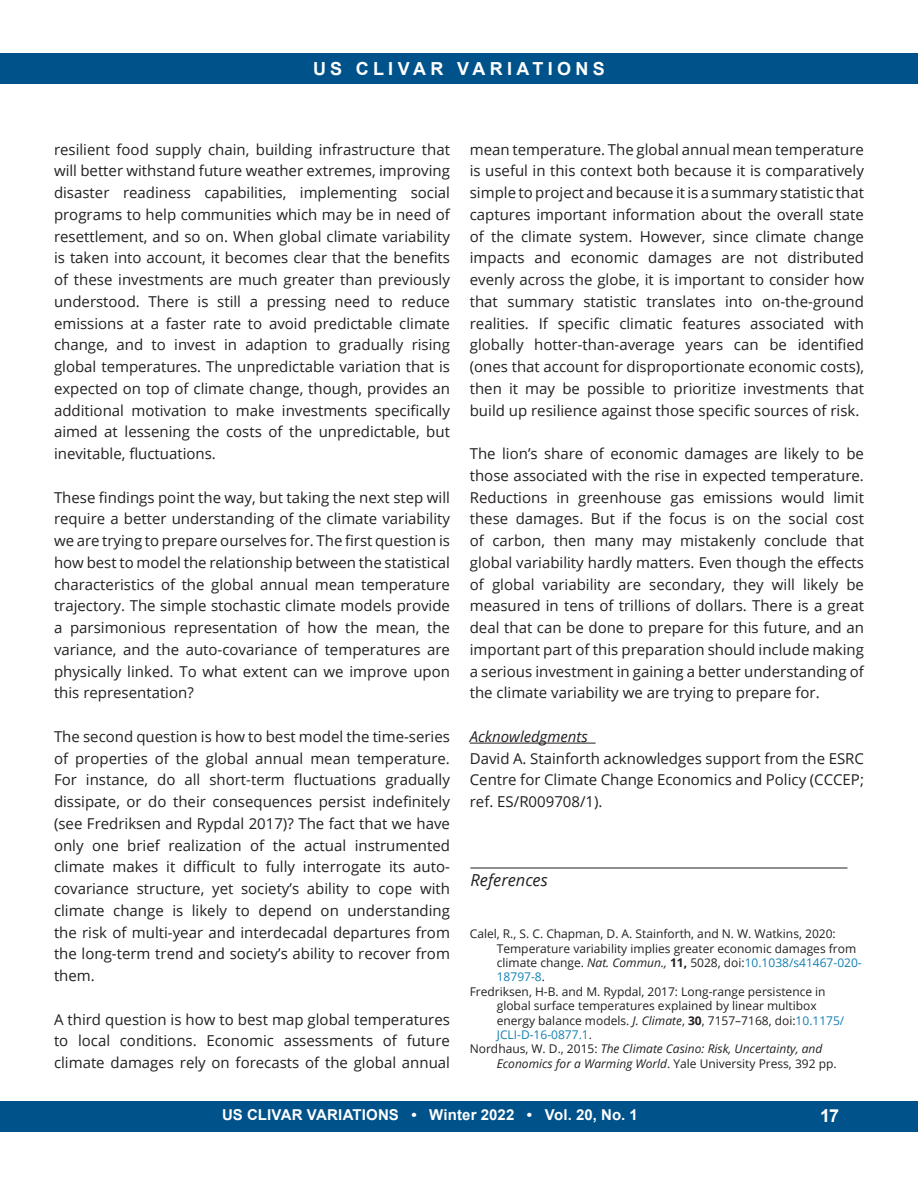
<style>
.page{position:relative;width:918px;height:1188px;background:#fff}
.page>*{position:absolute;margin:0;border:0;box-sizing:border-box;transform-origin:0 0}
.t1{font:700 18px "Arial";letter-spacing:.235em;color:#fff}
.t2{font:italic 16.5px "Open Sans";color:#231f20}
.Body_Text{font:15px/21.8px "Open Sans";color:#231f20;text-align:justify}
.t3{font:700 15px "Arial";letter-spacing:.01em;color:#fff}
.t4{font:italic 15px "Open Sans";color:#231f20}
.t5{font:12px/14.4px "Open Sans";color:#231f20}
.t6{font:italic 12px/14.4px "Open Sans";color:#231f20}
.s1{font-style:italic}
.s2{font-weight:700}
.s3{color:#137fb2}
.s4{font-style:normal}
</style>
<div class="page">
<div style="left:0;top:53px;width:918px;height:31px;background:#00528a"></div>
<div style="left:0;top:1101px;width:918px;height:31px;background:#00528a"></div>
<hr style="left:470px;top:868px;width:378px;height:1px;background:#231f20">
<hr style="left:470px;top:743px;width:126px;height:1px;background:#231f20">
<p class="t1" style="left:313px;top:57px;width:293px">US CLIVAR VARIATIONS</p>
<p class="Body_Text" style="left:54px;top:138px;width:398px">resilient food supply chain, building infrastructure that will better withstand future weather extremes, improving disaster readiness capabilities, implementing social programs to help communities which may be in need of resettlement, and so on. When global climate variability is taken into account, it becomes clear that the benefits of these investments are much greater than previously understood. There is still a pressing need to reduce emissions at a faster rate to avoid predictable climate change, and to invest in adaption to gradually rising global temperatures. The unpredictable variation that is expected on top of climate change, though, provides an additional motivation to make investments specifically aimed at lessening the costs of the unpredictable, but inevitable, fluctuations.</p>
<p class="Body_Text" style="left:54px;top:486px;width:398px">These findings point the way, but taking the next step will require a better understanding of the climate variability we are trying to prepare ourselves for. The first question is how best to model the relationship between the statistical characteristics of the global annual mean temperature trajectory. The simple stochastic climate models provide a parsimonious representation of how the mean, the variance, and the auto-covariance of temperatures are physically linked. To what extent can we improve upon this representation?</p>
<p class="Body_Text" style="left:54px;top:725px;width:398px">The second question is how to best model the time-series of properties of the global annual mean temperature.<br>For instance, do all short-term fluctuations gradually dissipate, or do their consequences persist indefinitely (see Fredriksen and Rypdal 2017)? The fact that we have only one brief realization of the actual instrumented climate makes it difficult to fully interrogate its auto&shy;covariance structure, yet society’s ability to cope with climate change is likely to depend on understanding the risk of multi-year and interdecadal departures from the long-term trend and society’s ability to recover from them.</p>
<p class="Body_Text" style="left:54px;top:1008px;width:398px">A third question is how to best map global temperatures to local conditions. Economic assessments of future climate damages rely on forecasts of the global annual</p>
<p class="Body_Text" style="left:470px;top:138px;width:396px">mean temperature. The global annual mean temperature is useful in this context both because it is comparatively simple to project and because it is a summary statistic that captures important information about the overall state of the climate system. However, since climate change impacts and economic damages are not distributed evenly across the globe, it is important to consider how that summary statistic translates into on-the-ground realities. If specific climatic features associated with globally hotter-than-average years can be identified (ones that account for disproportionate economic costs), then it may be possible to prioritize investments that build up resilience against those specific sources of risk.</p>
<p class="Body_Text" style="left:470px;top:443px;width:396px">The lion’s share of economic damages are likely to be those associated with the rise in expected temperature.<br>Reductions in greenhouse gas emissions would limit these damages. But if the focus is on the social cost of carbon, then many may mistakenly conclude that global variability hardly matters. Even though the effects of global variability are secondary, they will likely be measured in tens of trillions of dollars. There is a great deal that can be done to prepare for this future, and an important part of this preparation should include making a serious investment in gaining a better understanding of the climate variability we are trying to prepare for.</p>
<p class="t4" style="left:470px;top:726px;width:120px">Acknowledgments</p>
<p class="Body_Text" style="left:470px;top:747px;width:396px">David A. Stainforth acknowledges support from the ESRC Centre for Climate Change Economics and Policy (CCCEP; ref. ES/R009708/1).</p>
<p class="t2" style="left:470px;top:869px;width:79px">References</p>
<p class="t5" style="left:497px;top:926px;width:367px;text-indent:-27px">Calel, R., S. C. Chapman, D. A. Stainforth, and N. W. Watkins, 2020:<br>Temperature variability implies greater economic damages from climate change. <span class="s1">Nat. Commun.,</span> <span class="s2">11,</span> 5028, doi:<span class="s3">10.1038/s41467-020- 18797-8</span>.</p>
<p class="t5" style="left:497px;top:984px;width:349px;text-indent:-27px">Fredriksen, H-B. and M. Rypdal, 2017: Long-range persistence in global surface temperatures explained by linear multibox energy balance models. <span class="s1">J. Climate</span>, <span class="s2">30</span>, 7157–7168, doi:<span class="s3">10.1175/ JCLI-D-16-0877.1</span>.</p>
<p class="t6" style="left:497px;top:1042px;width:341px;text-indent:-27px"><span class="s4">Nordhaus, W. D., 2015:</span> The Climate Casino: Risk, Uncertainty, and<br>Economics for a Warming World<span class="s4">. Yale University Press, 392 pp.</span></p>
<p class="t3" style="left:222px;top:1104px;width:417px">US CLIVAR VARIATIONS • Winter 2022 • Vol. 20, No. 1</p>
<p class="t1" style="left:820px;top:1104px;width:20px">17</p>
</div>
